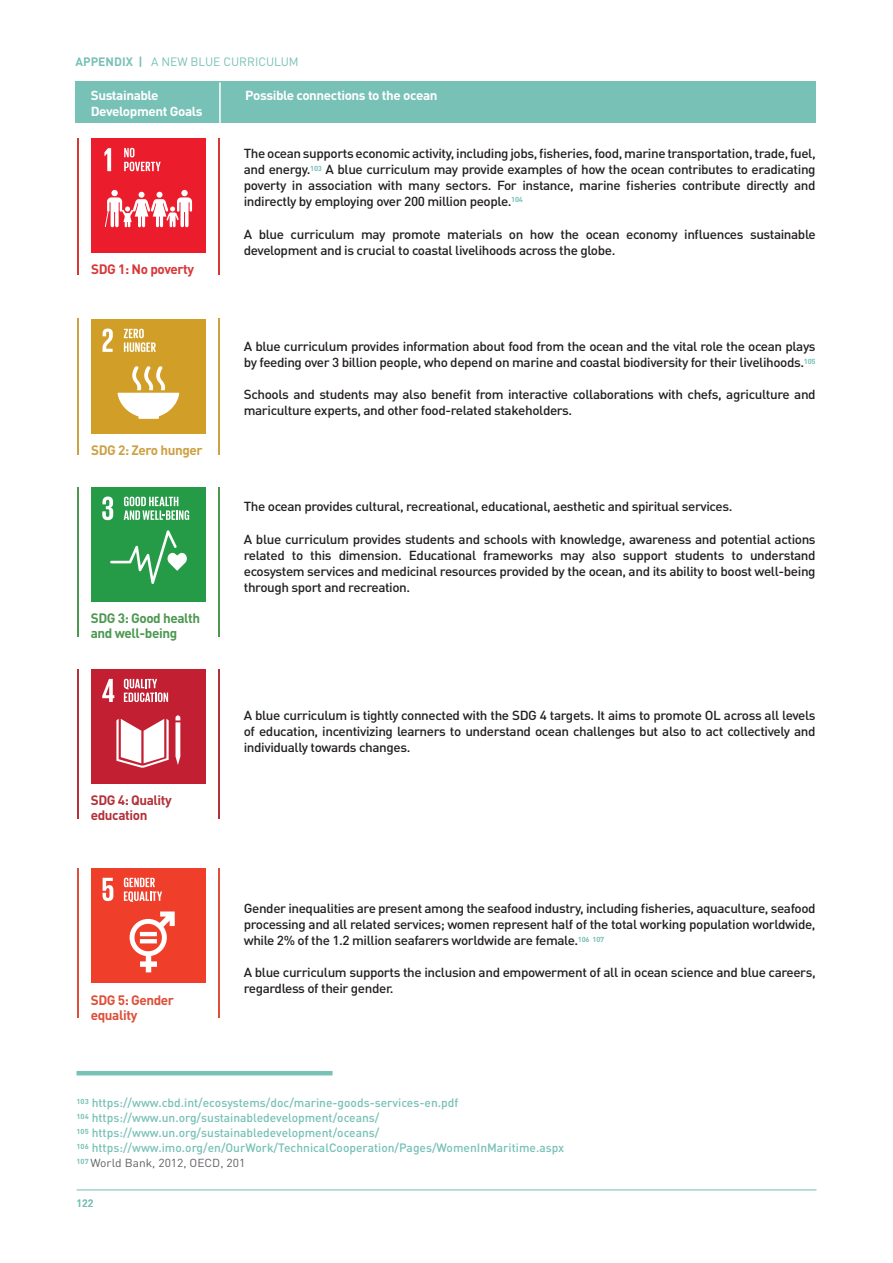
<style>
.page{position:relative;width:893px;height:1263px;background:#fff}
.page>*{position:absolute;margin:0;border:0;box-sizing:border-box;transform-origin:0 0}
.t1{font:700 13.5px "DINOT";letter-spacing:-.03em;color:#4d9851}
.t2{font:700 13.5px "DINOT";letter-spacing:-.03em;color:#b33139}
.t3{font:700 13.5px "DINOT";letter-spacing:-.03em;color:#dd4f3a}
.t4{font:700 13.5px "DINOT";letter-spacing:-.03em;color:#cca143}
.t5{font:700 13.5px "DINOT";letter-spacing:-.03em;color:#d83738}
.t6{font:500 12.9px/16px "DINOT";letter-spacing:-.03em;color:#231f20;text-align:justify;scale:1.04 1}
.t7{font:700 12.9px "DINOT";letter-spacing:-.03em;color:#fff;scale:1.04 1}
.t8{font:500 12px "DINOT";color:#77c1b7}
.t9{font:12px "DINOT";color:#77c1b7}
.t10{font:11.55px "DINOT";color:#616164;scale:1.04 1}
.t11{font:500 10.5px "DINOT";color:#77c1b7}
.s1{font-weight:700}
</style>
<div class="page">
<hr style="left:77px;top:1189px;width:739px;height:1px;background:#77c1b7">
<div style="left:75px;top:81px;width:740px;height:42px;background:#77c1b7"></div>
<hr style="left:77px;top:138px;width:1px;height:136px;background:#d83738">
<hr style="left:219px;top:138px;width:1px;height:136px;background:#d83738">
<hr style="left:77px;top:319px;width:1px;height:136px;background:#cca143">
<hr style="left:219px;top:319px;width:1px;height:136px;background:#cca143">
<hr style="left:77px;top:487px;width:1px;height:150px;background:#4d9851">
<hr style="left:219px;top:487px;width:1px;height:150px;background:#4d9851">
<hr style="left:77px;top:669px;width:1px;height:150px;background:#b33139">
<hr style="left:219px;top:669px;width:1px;height:150px;background:#b33139">
<hr style="left:77px;top:868px;width:1px;height:150px;background:#dd4f3a">
<hr style="left:219px;top:868px;width:1px;height:150px;background:#dd4f3a">
<hr style="left:77px;top:1071px;width:256px;height:4px;background:#77c1b7">
<hr style="left:219px;top:82px;width:2px;height:42px;background:#fff">
<div style="left:91px;top:138px;width:115px;height:115px;background:#eb1c2c"></div>
<svg style="left:104px;top:148px;width:7px;height:23px"></svg>
<div style="left:181px;top:190px;width:7px;height:6px;background:#fff;border-radius:50%"></div>
<div style="left:111px;top:190px;width:7px;height:6px;background:#fff;border-radius:50%"></div>
<svg style="left:105px;top:192px;width:87px;height:35px"></svg>
<svg style="left:124px;top:148px;width:37px;height:23px"></svg>
<div style="left:91px;top:319px;width:115px;height:115px;background:#d19f28"></div>
<svg style="left:103px;top:328px;width:10px;height:24px"></svg>
<svg style="left:118px;top:366px;width:61px;height:53px"></svg>
<svg style="left:124px;top:329px;width:32px;height:23px"></svg>
<div style="left:91px;top:487px;width:115px;height:115px;background:#269b47"></div>
<svg style="left:102px;top:496px;width:11px;height:24px"></svg>
<svg style="left:110px;top:530px;width:77px;height:54px"></svg>
<svg style="left:124px;top:497px;width:65px;height:23px"></svg>
<div style="left:91px;top:669px;width:115px;height:115px;background:#c21f32"></div>
<svg style="left:102px;top:679px;width:12px;height:23px"></svg>
<svg style="left:175px;top:715px;width:5px;height:50px"></svg>
<svg style="left:116px;top:719px;width:53px;height:49px"></svg>
<svg style="left:124px;top:679px;width:44px;height:23px"></svg>
<div style="left:91px;top:868px;width:115px;height:115px;background:#ef3e2a"></div>
<svg style="left:103px;top:878px;width:10px;height:23px"></svg>
<svg style="left:130px;top:911px;width:45px;height:61px"></svg>
<hr style="left:140px;top:932px;width:17px;height:4px;background:#fff">
<svg style="left:140px;top:939px;width:17px;height:4px"></svg>
<svg style="left:124px;top:878px;width:38px;height:24px"></svg>
<p class="t9" style="left:76px;top:55px;width:225px"><span class="s1">APPENDIX |</span> A NEW BLUE CURRICULUM</p>
<p class="t7" style="left:91px;top:87px;width:67px">Sustainable</p>
<p class="t7" style="left:245px;top:87px;width:187px">Possible connections to the ocean</p>
<p class="t7" style="left:91px;top:103px;width:109px">Development Goals</p>
<p class="t5" style="left:91px;top:261px;width:105px">SDG 1: No poverty</p>
<p class="t4" style="left:91px;top:441px;width:113px">SDG 2: Zero hunger</p>
<p class="t1" style="left:91px;top:609px;width:111px">SDG 3: Good health</p>
<p class="t1" style="left:91px;top:624px;width:88px">and well-being</p>
<p class="t2" style="left:91px;top:791px;width:83px">SDG 4: Quality</p>
<p class="t2" style="left:91px;top:806px;width:58px">education</p>
<p class="t3" style="left:91px;top:991px;width:85px">SDG 5: Gender</p>
<p class="t3" style="left:91px;top:1006px;width:48px">equality</p>
<p class="t6" style="left:244px;top:145px;width:551px">The ocean supportseconomicactivity,includingjobs,fisheries,food,marinetransportation, trade,fuel, and energy.<sup>103</sup> A blue curriculum may provide examples of how the ocean contributes to eradicating poverty in association with many sectors. For instance, marine fisheries contribute directly and indirectly by employing over 200 million people.<sup>104</sup></p>
<p class="t6" style="left:244px;top:226px;width:551px">A blue curriculum may promote materials on how the ocean economy influences sustainable development and is crucial to coastal livelihoods across the globe.</p>
<p class="t6" style="left:244px;top:338px;width:551px">A blue curriculum provides information about food from the ocean and the vital role the ocean plays by feeding over 3 billion people, who depend on marine and coastal biodiversity for their livelihoods.<sup>105</sup></p>
<p class="t6" style="left:244px;top:386px;width:551px">Schools and students may also benefit from interactive collaborations with chefs, agriculture and mariculture experts, and other food-related stakeholders.</p>
<p class="t6" style="left:244px;top:498px;width:471px">The ocean provides cultural, recreational, educational, aesthetic and spiritual services.</p>
<p class="t6" style="left:244px;top:530px;width:551px">A blue curriculum provides students and schools with knowledge, awareness and potential actions related to this dimension. Educational frameworks may also support students to understand ecosystem services and medicinal resources provided by the ocean, and its ability to boost well-being through sport and recreation.</p>
<p class="t6" style="left:244px;top:707px;width:551px">A blue curriculum is tightly connected with the SDG 4 targets. It aims to promote OL across all levels of education, incentivizing learners to understand ocean challenges but also to act collectively and individually towards changes.</p>
<p class="t6" style="left:244px;top:900px;width:551px">Gender inequalities are present among the seafood industry, including fisheries, aquaculture, seafood processing and all related services; women represent half of the total working population worldwide, while 2% of the 1.2 million seafarers worldwide are female.<sup>106</sup> <sup>107</sup></p>
<p class="t6" style="left:244px;top:964px;width:551px">A blue curriculum supports the inclusion and empowerment of all in ocean science and blue careers, regardless of their gender.</p>
<p class="t8" style="left:77px;top:1094px;width:383px"><sup>103</sup> https://www.cbd.int/ecosystems/doc/marine-goods-services-en.pdf</p>
<p class="t8" style="left:77px;top:1109px;width:304px"><sup>104</sup> https://www.un.org/sustainabledevelopment/oceans/</p>
<p class="t8" style="left:77px;top:1124px;width:304px"><sup>105</sup> https://www.un.org/sustainabledevelopment/oceans/</p>
<p class="t8" style="left:77px;top:1139px;width:489px"><sup>106</sup> https://www.imo.org/en/OurWork/TechnicalCooperation/Pages/WomenInMaritime.aspx</p>
<p class="t10" style="left:77px;top:1155px;width:164px"><sup>107</sup> World Bank, 2012, OECD, 201</p>
<p class="t11" style="left:77px;top:1196px;width:18px">122</p>
</div>
